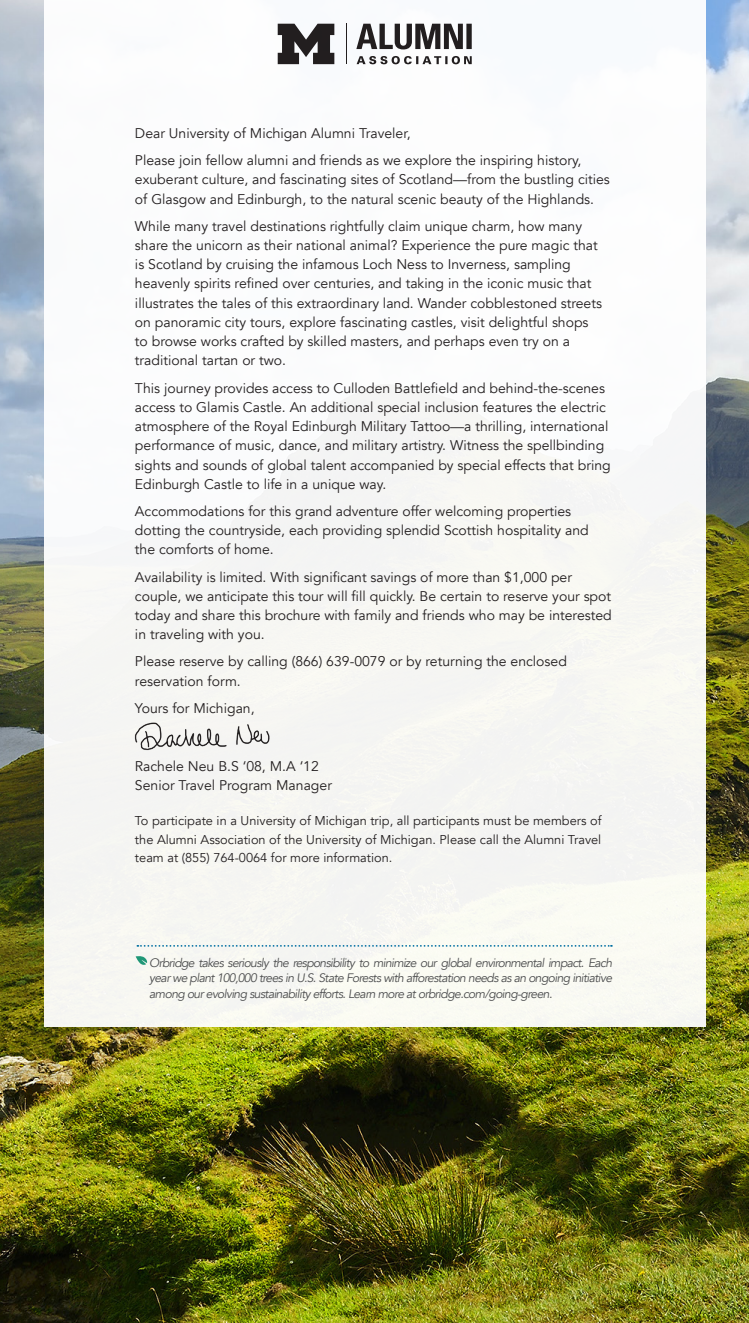
<style>
.page{position:relative;width:749px;height:1323px;background:#fff}
.page>*{position:absolute;margin:0;border:0;box-sizing:border-box;transform-origin:0 0}
.Letter_Body_Text{font:14px/19.2px "Avenir";color:#231f20}
.t1{font:12.78px/18.4px "Avenir";color:#231f20;text-align:justify}
.t2{font:italic 12.25px/15.8px "Avenir";letter-spacing:-.055em;color:#4b4c4d;text-align:justify}
</style>
<div class="page">
<img style="left:0;top:0;width:748px;height:1323px">
<div style="left:44px;top:0;width:660px;height:1027px;background:#f9faf4"></div>
<hr style="left:748px;top:310px;width:1px;height:596px;background:#0e7dad">
<svg style="left:137px;top:945px;width:474px;height:2px"></svg>
<svg style="left:136px;top:956px;width:11px;height:9px"></svg>
<img style="left:748px;top:910px;width:1px;height:413px">
<hr style="left:345px;top:24px;width:1px;height:40px;background:#231f20">
<svg style="left:277px;top:24px;width:57px;height:40px"></svg>
<svg style="left:356px;top:24px;width:115px;height:25px"></svg>
<svg style="left:356px;top:56px;width:115px;height:8px"></svg>
<img style="left:134px;top:722px;width:136px;height:29px">
<p class="Letter_Body_Text" style="left:135px;top:124px;width:277px">Dear University of Michigan Alumni Traveler,</p>
<p class="Letter_Body_Text" style="left:135px;top:151px;width:476px">Please join fellow alumni and friends as we explore the inspiring history, exuberant culture, and fascinating sites of Scotland—from the bustling cities of Glasgow and Edinburgh, to the natural scenic beauty of the Highlands.</p>
<p class="Letter_Body_Text" style="left:135px;top:216px;width:468px">While many travel destinations rightfully claim unique charm, how many share the unicorn as their national animal? Experience the pure magic that is Scotland by cruising the infamous Loch Ness to Inverness, sampling heavenly spirits refined over centuries, and taking in the iconic music that illustrates the tales of this extraordinary land. Wander cobblestoned streets on panoramic city tours, explore fascinating castles, visit delightful shops to browse works crafted by skilled masters, and perhaps even try on a traditional tartan or two.</p>
<p class="Letter_Body_Text" style="left:135px;top:378px;width:477px">This journey provides access to Culloden Battlefield and behind-the-scenes access to Glamis Castle. An additional special inclusion features the electric atmosphere of the Royal Edinburgh Military Tattoo—a thrilling, international performance of music, dance, and military artistry. Witness the spellbinding sights and sounds of global talent accompanied by special effects that bring Edinburgh Castle to life in a unique way.</p>
<p class="Letter_Body_Text" style="left:135px;top:502px;width:455px">Accommodations for this grand adventure offer welcoming properties dotting the countryside, each providing splendid Scottish hospitality and the comforts of home.</p>
<p class="Letter_Body_Text" style="left:135px;top:567px;width:478px">Availability is limited. With significant savings of more than $1,000 per couple, we anticipate this tour will fill quickly. Be certain to reserve your spot today and share this brochure with family and friends who may be interested in traveling with you.</p>
<p class="Letter_Body_Text" style="left:135px;top:652px;width:433px">Please reserve by calling (866) 639-0079 or by returning the enclosed reservation form.</p>
<p class="Letter_Body_Text" style="left:135px;top:699px;width:121px">Yours for Michigan,</p>
<p class="Letter_Body_Text" style="left:135px;top:756px;width:198px">Rachele Neu B.S ‘08, M.A ‘12<br>Senior Travel Program Manager</p>
<p class="t1" style="left:135px;top:812px;width:467px">To participate in a University of Michigan trip, all participants must be members of the Alumni Association of the University of Michigan. Please call the Alumni Travel team at (855) 764-0064 for more information.</p>
<p class="t2" style="left:149px;top:955px;width:464px">Orbridge takes seriously the responsibility to minimize our global environmental impact. Each year we plant 100,000 trees in U.S. State Forests with afforestation needs as an ongoing initiative among our evolving sustainability efforts. Learn more at orbridge.com/going-green.</p>
</div>
